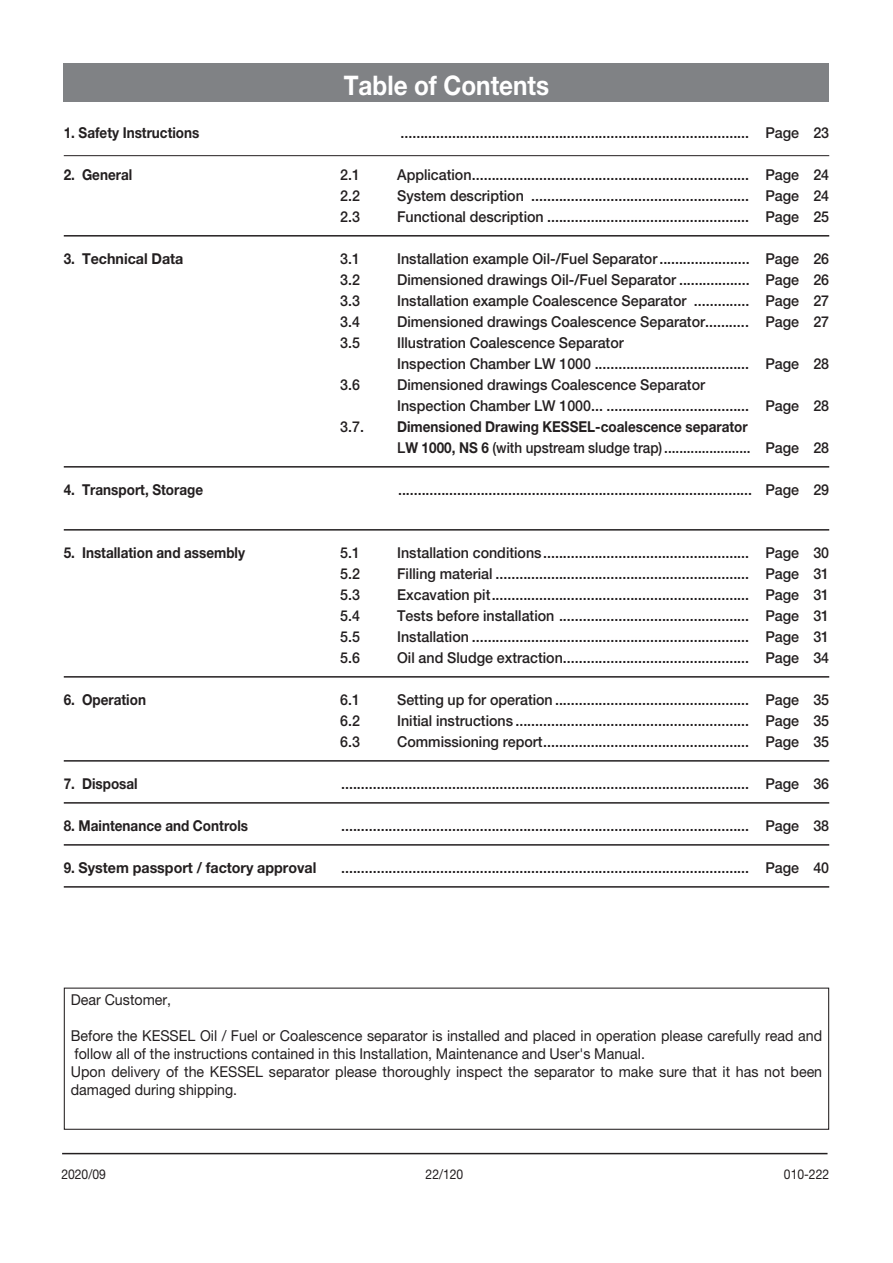
<style>
.page{position:relative;width:893px;height:1263px;background:#fff}
.page>*{position:absolute;margin:0;border:0;box-sizing:border-box;transform-origin:0 0}
.t1{font:700 27px "Helvetica Neue LT Std";color:#fff;scale:.9 1}
.t2{font:500 15px/21px "Helvetica Neue LT Std";color:#231f20;scale:.95 1}
.t3{font:15px/18px "Helvetica Neue LT Std";color:#231f20;scale:.95 1}
.t4{font:700 15px/21px "Helvetica Neue LT Std";color:#231f20;scale:.9 1}
.t5{font:13.5px "Helvetica Neue LT Std";color:#231f20;scale:.9 1}
.s1{font-weight:500}
</style>
<div class="page">
<hr style="left:62px;top:1153px;width:765px;height:1px;background:#231f20">
<div style="left:64px;top:64px;width:765px;height:38px;background:#808285"></div>
<hr style="left:64px;top:155px;width:765px;height:1px;background:#231f20">
<hr style="left:64px;top:235px;width:765px;height:2px;background:#231f20">
<hr style="left:64px;top:466px;width:765px;height:2px;background:#231f20">
<hr style="left:64px;top:529px;width:765px;height:2px;background:#231f20">
<hr style="left:64px;top:676px;width:765px;height:2px;background:#231f20">
<hr style="left:64px;top:760px;width:765px;height:2px;background:#231f20">
<hr style="left:64px;top:802px;width:765px;height:2px;background:#231f20">
<hr style="left:64px;top:844px;width:765px;height:2px;background:#231f20">
<hr style="left:64px;top:886px;width:765px;height:2px;background:#231f20">
<div style="left:64px;top:987px;width:765px;height:143px;border:1px solid #231f20"></div>
<h1 class="t1" style="left:344px;top:68px;width:230px">Table of Contents</h1>
<p class="t4" style="left:64px;top:122px;width:152px">1. Safety Instructions</p>
<p class="t2" style="left:401px;top:122px;width:453px">........................................................................................ Page 23</p>
<p class="t4" style="left:64px;top:164px;width:78px">2. General</p>
<p class="t2" style="left:340px;top:164px;width:22px">2.1</p>
<p class="t2" style="left:397px;top:164px;width:456px">Application...................................................................... Page 24</p>
<p class="t2" style="left:340px;top:185px;width:22px">2.2</p>
<p class="t2" style="left:397px;top:185px;width:456px">System description ....................................................... Page 24</p>
<p class="t2" style="left:340px;top:206px;width:22px">2.3</p>
<p class="t2" style="left:397px;top:206px;width:456px">Functional description ................................................... Page 25</p>
<p class="t4" style="left:64px;top:248px;width:134px">3. Technical Data</p>
<p class="t2" style="left:340px;top:248px;width:22px">3.1</p>
<p class="t2" style="left:397px;top:248px;width:456px">Installation example Oil-/Fuel Separator....................... Page 26</p>
<p class="t2" style="left:340px;top:269px;width:22px">3.2</p>
<p class="t2" style="left:397px;top:269px;width:456px">Dimensioned drawings Oil-/Fuel Separator .................. Page 26</p>
<p class="t2" style="left:340px;top:290px;width:22px">3.3</p>
<p class="t2" style="left:397px;top:290px;width:456px">Installation example Coalescence Separator .............. Page 27</p>
<p class="t2" style="left:340px;top:311px;width:22px">3.4</p>
<p class="t2" style="left:397px;top:311px;width:456px">Dimensioned drawings Coalescence Separator........... Page 27</p>
<p class="t2" style="left:340px;top:332px;width:22px">3.5</p>
<p class="t2" style="left:397px;top:332px;width:456px">Illustration Coalescence Separator<br>Inspection Chamber LW 1000 ....................................... Page 28</p>
<p class="t2" style="left:340px;top:374px;width:22px">3.6</p>
<p class="t2" style="left:397px;top:374px;width:456px">Dimensioned drawings Coalescence Separator<br>Inspection Chamber LW 1000... .................................... Page 28</p>
<p class="t2" style="left:340px;top:416px;width:27px">3.7.</p>
<p class="t4" style="left:397px;top:416px;width:482px">Dimensioned Drawing KESSEL-coalescence separator<br><span class="s1">L</span>W 1000, NS 6 <span class="s1">(with upstream sludge trap) ....................... Page 28</span></p>
<p class="t4" style="left:64px;top:479px;width:156px">4. Transport, Storage</p>
<p class="t2" style="left:398px;top:479px;width:455px">.......................................................................................... Page 29</p>
<p class="t4" style="left:64px;top:542px;width:203px">5. Installation and assembly</p>
<p class="t2" style="left:340px;top:542px;width:22px">5.1</p>
<p class="t2" style="left:397px;top:542px;width:456px">Installation conditions.................................................... Page 30</p>
<p class="t2" style="left:340px;top:563px;width:22px">5.2</p>
<p class="t2" style="left:397px;top:563px;width:456px">Filling material ................................................................ Page 31</p>
<p class="t2" style="left:340px;top:584px;width:22px">5.3</p>
<p class="t2" style="left:397px;top:584px;width:456px">Excavation pit................................................................. Page 31</p>
<p class="t2" style="left:340px;top:605px;width:22px">5.4</p>
<p class="t2" style="left:397px;top:605px;width:456px">Tests before installation ................................................ Page 31</p>
<p class="t2" style="left:340px;top:626px;width:22px">5.5</p>
<p class="t2" style="left:397px;top:626px;width:456px">Installation ...................................................................... Page 31</p>
<p class="t2" style="left:340px;top:647px;width:22px">5.6</p>
<p class="t2" style="left:397px;top:647px;width:456px">Oil and Sludge extraction............................................... Page 34</p>
<p class="t4" style="left:64px;top:689px;width:93px">6. Operation</p>
<p class="t2" style="left:340px;top:689px;width:22px">6.1</p>
<p class="t2" style="left:397px;top:689px;width:456px">Setting up for operation ................................................. Page 35</p>
<p class="t2" style="left:340px;top:710px;width:22px">6.2</p>
<p class="t2" style="left:397px;top:710px;width:456px">Initial instructions ........................................................... Page 35</p>
<p class="t2" style="left:340px;top:731px;width:22px">6.3</p>
<p class="t2" style="left:397px;top:731px;width:456px">Commissioning report.................................................... Page 35</p>
<p class="t4" style="left:64px;top:773px;width:84px">7. Disposal</p>
<p class="t2" style="left:341px;top:773px;width:515px">....................................................................................................... Page 36</p>
<p class="t4" style="left:64px;top:815px;width:206px">8. Maintenance and Controls</p>
<p class="t2" style="left:341px;top:815px;width:515px">....................................................................................................... Page 38</p>
<p class="t4" style="left:64px;top:857px;width:282px">9. System passport / factory approval</p>
<p class="t2" style="left:341px;top:857px;width:515px">....................................................................................................... Page 40</p>
<p class="t3" style="left:71px;top:991px;width:107px">Dear Customer,</p>
<p class="t3" style="left:71px;top:1027px;width:792px">Before the KESSEL Oil / Fuel or Coalescence separator is installed and placed in operation please carefully read and follow all of the instructions contained in this Installation, Maintenance and User's Manual.<br>Upon delivery of the KESSEL separator please thoroughly inspect the separator to make sure that it has not been damaged during shipping.</p>
<p class="t5" style="left:61px;top:1166px;width:51px">2020/09</p>
<p class="t5" style="left:426px;top:1166px;width:44px">22/120</p>
<p class="t5" style="left:784px;top:1166px;width:52px">010-222</p>
</div>
